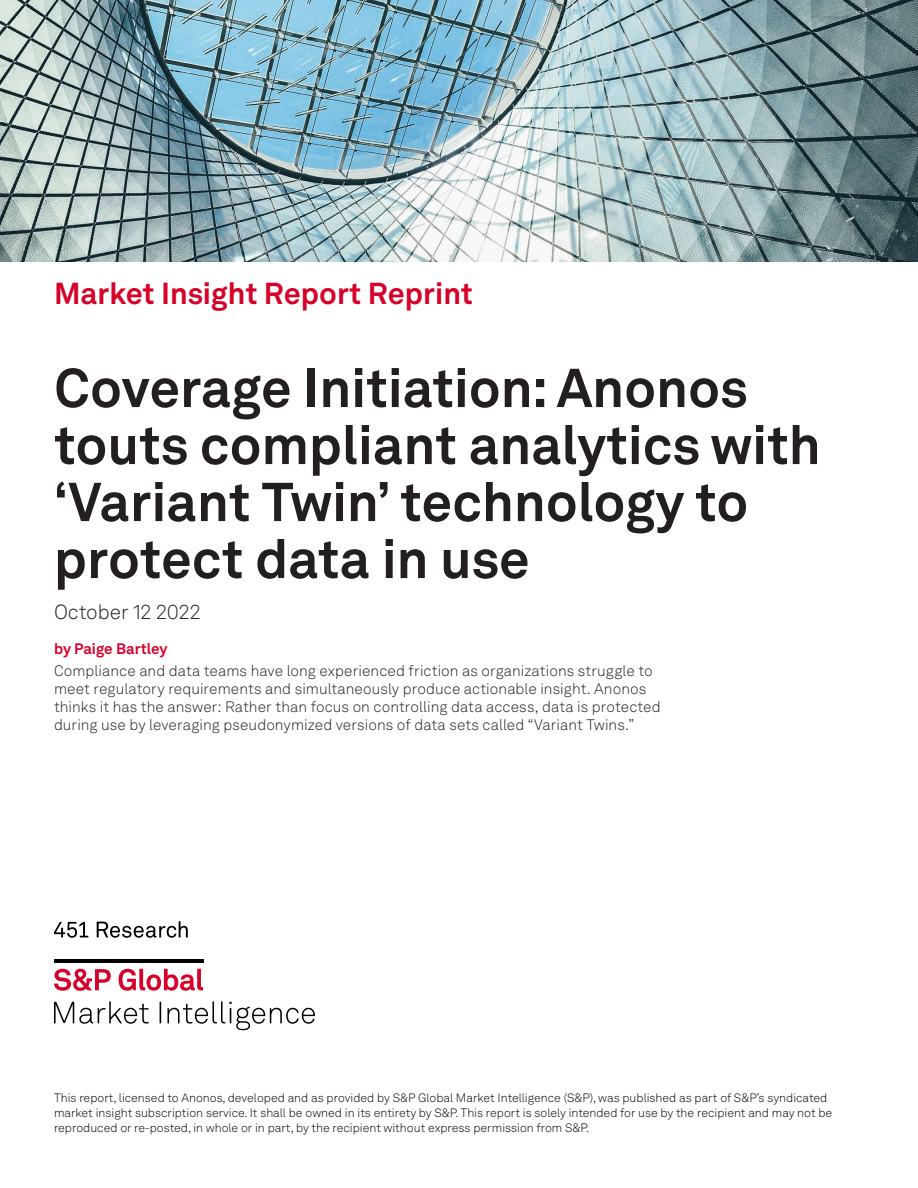
<style>
.page{position:relative;width:918px;height:1188px;background:#fff}
.page>*{position:absolute;margin:0;border:0;box-sizing:border-box;transform-origin:0 0}
.t1{font:700 54px/57px "Akkurat LL";color:#231f20}
.Report_type{font:700 30px "Akkurat LL";color:#d60029}
.Date{font:300 20.25px "Akkurat LL";letter-spacing:-.005em;color:#231f20}
.Hook{font:300 15px/18px "Akkurat LL";letter-spacing:.005em;color:#231f20}
.Author{font:700 15px "Akkurat LL";color:#d60029}
.Legal_Text{font:300 12px/15px "Akkurat LL";color:#000}
</style>
<div class="page">
<img style="left:0;top:0;width:918px;height:262px">
<svg style="left:54px;top:1001px;width:261px;height:29px"></svg>
<svg style="left:54px;top:968px;width:149px;height:23px"></svg>
<hr style="left:54px;top:959px;width:149px;height:3px;background:#000">
<svg style="left:54px;top:922px;width:34px;height:16px"></svg>
<svg style="left:97px;top:921px;width:91px;height:17px"></svg>
<p class="Report_type" style="left:54px;top:270px;width:421px">Market Insight Report Reprint</p>
<p class="t1" style="left:54px;top:356px;width:768px">Coverage Initiation: Anonos touts compliant analytics with ‘Variant Twin’ technology to protect data in use</p>
<p class="Date" style="left:54px;top:598px;width:148px">October 12 2022</p>
<p class="Author" style="left:54px;top:637px;width:115px">by Paige Bartley</p>
<p class="Hook" style="left:54px;top:662px;width:608px">Compliance and data teams have long experienced friction as organizations struggle to meet regulatory requirements and simultaneously produce actionable insight. Anonos thinks it has the answer: Rather than focus on controlling data access, data is protected during use by leveraging pseudonymized versions of data sets called “Variant Twins.”</p>
<p class="Legal_Text" style="left:54px;top:1090px;width:780px">This report, licensed to Anonos, developed and as provided by S&amp;P Global Market Intelligence (S&amp;P), was published as part of S&amp;P’s syndicated market insight subscription service. It shall be owned in its entirety by S&amp;P. This report is solely intended for use by the recipient and may not be reproduced or re-posted, in whole or in part, by the recipient without express permission from S&amp;P.</p>
</div>
